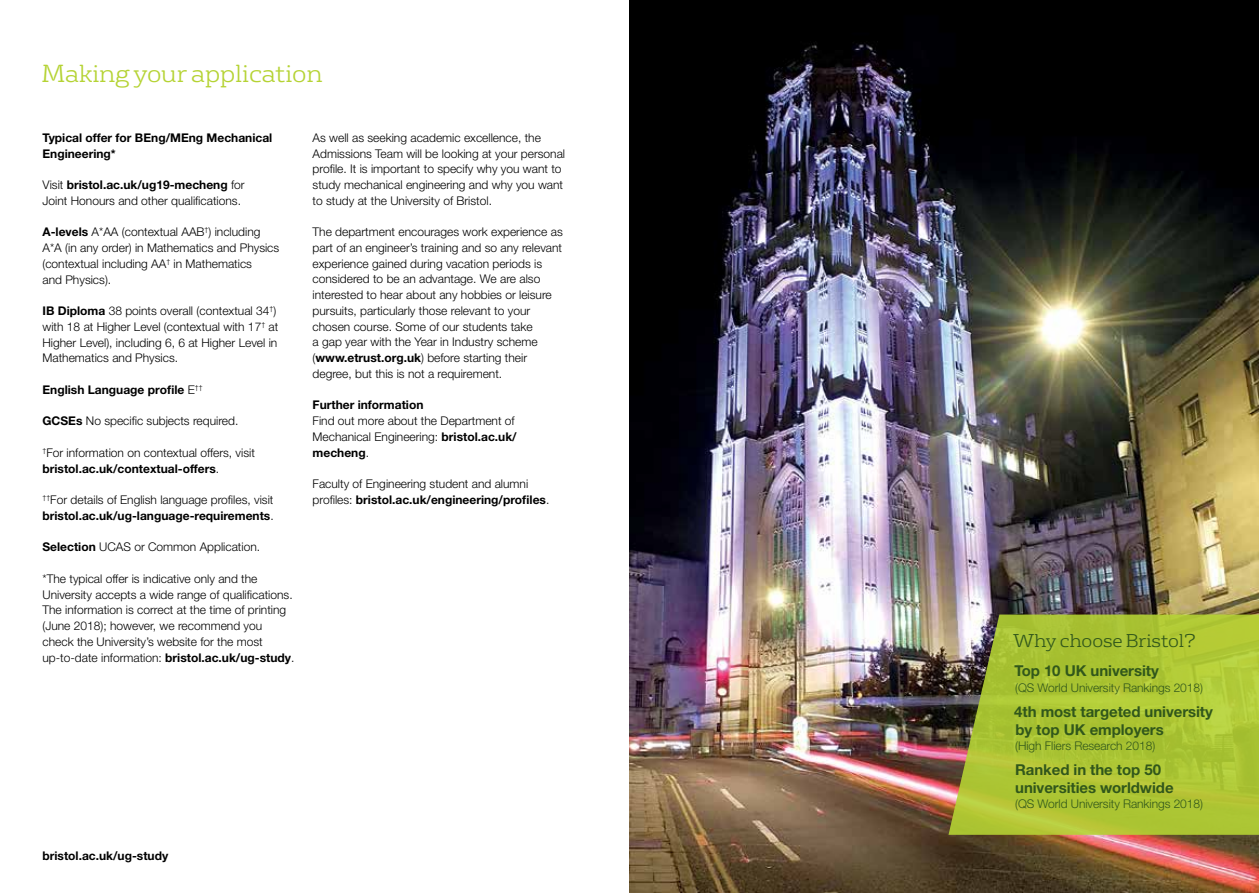
<style>
.page{position:relative;width:1259px;height:893px;background:#fff}
.page>*{position:absolute;margin:0;border:0;box-sizing:border-box;transform-origin:0 0}
.t1{font:300 24px "FS Rufus";letter-spacing:-.01em;color:#b5d334}
.t2{font:300 18px "FS Rufus";letter-spacing:-.005em;color:#31571b}
.t3{font:700 15px/18px "Helvetica Neue";letter-spacing:-.005em;color:#31571b}
.t4{font:300 12px/15.8px "Helvetica Neue";color:#000}
.t5{font:700 12px/15.8px "Helvetica Neue";color:#000}
.t6{font:300 12px "Helvetica Neue";letter-spacing:-.005em;color:#31571b}
.s1{font-weight:700}
.s2{font-weight:300}
</style>
<div class="page">
<img style="left:629px;top:0;width:630px;height:893px">
<svg style="left:948px;top:614px;width:311px;height:221px;background:#a9bd39"></svg>
<h1 class="t1" style="left:41px;top:54px;width:282px">Making your application</h1>
<p class="t5" style="left:43px;top:129px;width:231px">Typical offer for BEng/MEng Mechanical<br>Engineering*</p>
<p class="t4" style="left:43px;top:177px;width:204px">Visit <span class="s1">bristol.ac.uk/ug19-mecheng</span> for<br>Joint Honours and other qualifications.</p>
<p class="t4" style="left:43px;top:224px;width:238px"><span class="s1">A-levels</span> A*AA (contextual AAB<sup>†</sup>) including A*A (in any order) in Mathematics and Physics (contextual including AA<sup>†</sup> in Mathematics<br>and Physics).</p>
<p class="t4" style="left:43px;top:303px;width:237px"><span class="s1">IB Diploma</span> 38 points overall (contextual 34<sup>†</sup>) with 18 at Higher Level (contextual with 17<sup>†</sup> at Higher Level), including 6, 6 at Higher Level in Mathematics and Physics.</p>
<p class="t5" style="left:43px;top:381px;width:161px">English Language profile <span class="s2">E</span><sup>††</sup></p>
<p class="t4" style="left:43px;top:413px;width:197px"><span class="s1">GCSEs</span> No specific subjects required.</p>
<p class="t4" style="left:43px;top:444px;width:214px"><sup>†</sup>For information on contextual offers, visit <span class="s1">bristol.ac.uk/contextual-offers</span>.</p>
<p class="t4" style="left:43px;top:492px;width:233px"><sup>††</sup>For details of English language profiles, visit <span class="s1">bristol.ac.uk/ug-language-requirements</span>.</p>
<p class="t4" style="left:43px;top:539px;width:219px"><span class="s1">Selection</span> UCAS or Common Application.</p>
<p class="t4" style="left:43px;top:570px;width:253px">*The typical offer is indicative only and the University accepts a wide range of qualifications.<br>The information is correct at the time of printing (June 2018); however, we recommend you check the University’s website for the most up-to-date information: <span class="s1">bristol.ac.uk/ug-study</span>.</p>
<p class="t4" style="left:313px;top:129px;width:254px">As well as seeking academic excellence, the Admissions Team will be looking at your personal profile. It is important to specify why you want to study mechanical engineering and why you want to study at the University of Bristol.</p>
<p class="t4" style="left:313px;top:224px;width:252px">The department encourages work experience as part of an engineer’s training and so any relevant experience gained during vacation periods is considered to be an advantage. We are also interested to hear about any hobbies or leisure pursuits, particularly those relevant to your chosen course. Some of our students take<br>a gap year with the Year in Industry scheme (<span class="s1">www.etrust.org.uk</span>) before starting their degree, but this is not a requirement.</p>
<p class="t5" style="left:313px;top:397px;width:112px">Further information</p>
<p class="t4" style="left:313px;top:413px;width:206px">Find out more about the Department of<br>Mechanical Engineering: <span class="s1">bristol.ac.uk/ mecheng</span>.</p>
<p class="t4" style="left:313px;top:476px;width:238px">Faculty of Engineering student and alumni profiles: <span class="s1">bristol.ac.uk/engineering/profiles</span>.</p>
<p class="t5" style="left:43px;top:847px;width:127px">bristol.ac.uk/ug-study</p>
<h2 class="t2" style="left:1013px;top:626px;width:184px">Why choose Bristol?</h2>
<p class="t3" style="left:1014px;top:662px;width:146px">Top 10 UK university</p>
<p class="t6" style="left:1015px;top:680px;width:189px">(QS World University Rankings 2018)</p>
<p class="t3" style="left:1014px;top:702px;width:200px">4th most targeted university by top UK employers</p>
<p class="t6" style="left:1015px;top:739px;width:142px">(High Fliers Research 2018)</p>
<p class="t3" style="left:1015px;top:760px;width:160px">Ranked in the top 50 universities worldwide</p>
<p class="t6" style="left:1015px;top:797px;width:189px">(QS World University Rankings 2018)</p>
</div>
